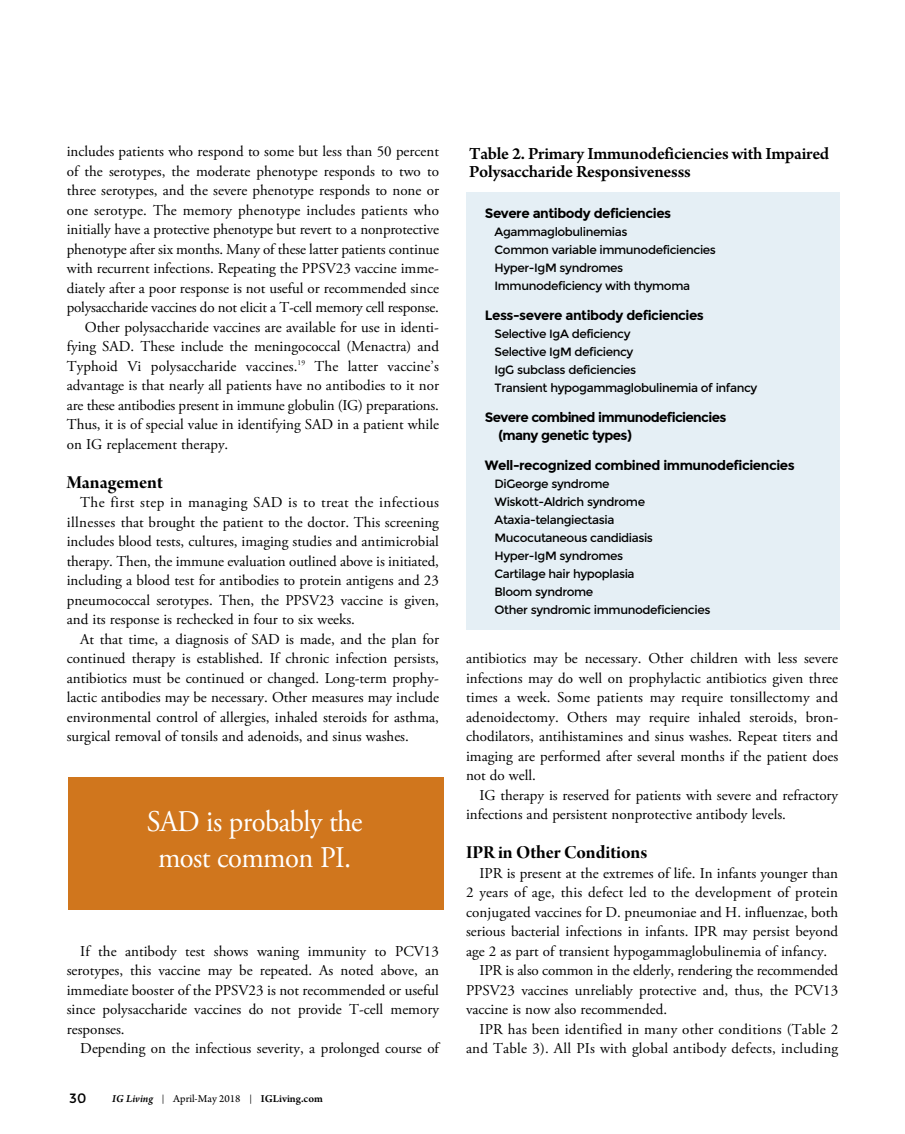
<style>
.page{position:relative;width:905px;height:1134px;background:#fff}
.page>*{position:absolute;margin:0;border:0;box-sizing:border-box;transform-origin:0 0}
.t1{font:30px/36px "Adobe Garamond Pro";letter-spacing:-.02em;color:#fff;text-align:center;scale:.95 1}
.t2{font:19.5px "Arno Pro Bold Display";color:#000}
.t3{font:600 18px/18px "Arno Pro";letter-spacing:-.015em;color:#000}
.t4{font:15px/19.5px "Adobe Garamond Pro";color:#000;text-align:justify}
.t5{font:700 13.5px/18px "Montserrat";letter-spacing:-.035em;color:#000}
.t6{font:13.5px "Montserrat";color:#000}
.t7{font:12px/18px "Montserrat";letter-spacing:-.035em;color:#000}
.t8{font:11.25px "Arno Pro";color:#000}
.s1{font-weight:600;font-style:italic}
.s2{font-size:9px}
.s3{font-weight:600}
</style>
<div class="page">
<div style="left:466px;top:193px;width:373px;height:437px;background:#e5eff5"></div>
<div style="left:69px;top:778px;width:375px;height:132px;background:#d0761d"></div>
<p class="t4" style="left:67px;top:143px;width:373px">includes patients who respond to some but less than 50 percent</p>
<p class="t4" style="left:67px;top:163px;width:373px">of the serotypes, the moderate phenotype responds to two to</p>
<p class="t4" style="left:67px;top:182px;width:373px">three serotypes, and the severe phenotype responds to none or</p>
<p class="t4" style="left:67px;top:202px;width:373px">one serotype. The memory phenotype includes patients who</p>
<p class="t4" style="left:67px;top:221px;width:373px">initially have a protective phenotype but revert to a nonprotective</p>
<p class="t4" style="left:67px;top:241px;width:373px">phenotype after six months. Many of these latter patients continue</p>
<p class="t4" style="left:67px;top:260px;width:373px">with recurrent infections. Repeating the PPSV23 vaccine imme-</p>
<p class="t4" style="left:67px;top:280px;width:373px">diately after a poor response is not useful or recommended since</p>
<p class="t4" style="left:67px;top:299px;width:373px">polysaccharide vaccines do not elicit a T-cell memory cell response.</p>
<p class="t4" style="left:85px;top:319px;width:356px">Other polysaccharide vaccines are available for use in identi-</p>
<p class="t4" style="left:67px;top:338px;width:373px">fying SAD. These include the meningococcal (Menactra) and</p>
<p class="t4" style="left:67px;top:358px;width:373px">Typhoid Vi polysaccharide vaccines.<sup>19</sup> The latter vaccine’s</p>
<p class="t4" style="left:67px;top:377px;width:373px">advantage is that nearly all patients have no antibodies to it nor</p>
<p class="t4" style="left:67px;top:397px;width:373px">are these antibodies present in immune globulin (IG) preparations.</p>
<p class="t4" style="left:67px;top:416px;width:373px">Thus, it is of special value in identifying SAD in a patient while</p>
<p class="t4" style="left:67px;top:436px;width:163px">on IG replacement therapy.</p>
<h2 class="t2" style="left:67px;top:475px;width:98px">Management</h2>
<p class="t4" style="left:67px;top:494px;width:373px;text-indent:14px">The first step in managing SAD is to treat the infectious illnesses that brought the patient to the doctor. This screening includes blood tests, cultures, imaging studies and antimicrobial therapy. Then, the immune evaluation outlined above is initiated, including a blood test for antibodies to protein antigens and 23 pneumococcal serotypes. Then, the PPSV23 vaccine is given, and its response is rechecked in four to six weeks.</p>
<p class="t4" style="left:67px;top:631px;width:373px;text-indent:14px">At that time, a diagnosis of SAD is made, and the plan for continued therapy is established. If chronic infection persists, antibiotics must be continued or changed. Long-term prophy&shy;lactic antibodies may be necessary. Other measures may include environmental control of allergies, inhaled steroids for asthma, surgical removal of tonsils and adenoids, and sinus washes.</p>
<h1 class="t1" style="left:147px;top:807px;width:229px">SAD is probably the most common PI.</h1>
<p class="t4" style="left:67px;top:943px;width:373px;text-indent:14px">If the antibody test shows waning immunity to PCV13 serotypes, this vaccine may be repeated. As noted above, an immediate booster of the PPSV23 is not recommended or useful since polysaccharide vaccines do not provide T-cell memory responses.</p>
<p class="t4" style="left:80px;top:1040px;width:360px">Depending on the infectious severity, a prolonged course of</p>
<p class="t6" style="left:69px;top:1091px;width:19px">30</p>
<p class="t8" style="left:112px;top:1095px;width:212px"><span class="s1">IG Living</span> <span class="s2">|</span> April-May 2018 <span class="s2">|</span> <span class="s3">IGLiving.com</span></p>
<p class="t3" style="left:469px;top:146px;width:362px">Table 2. Primary Immunodeficiencies with Impaired<br>Polysaccharide Responsivenesss</p>
<p class="t5" style="left:485px;top:205px;width:188px">Severe antibody deficiencies</p>
<p class="t7" style="left:494px;top:223px;width:223px">Agammaglobulinemias<br>Common variable immunodeficiencies<br>Hyper-IgM syndromes<br>Immunodeficiency with thymoma</p>
<p class="t5" style="left:485px;top:307px;width:220px">Less-severe antibody deficiencies</p>
<p class="t7" style="left:494px;top:325px;width:264px">Selective IgA deficiency<br>Selective IgM deficiency<br>IgG subclass deficiencies<br>Transient hypogammaglobulinemia of infancy</p>
<p class="t5" style="left:498px;top:409px;width:229px;text-indent:-14px">Severe combined immunodeficiencies (many genetic types)</p>
<p class="t5" style="left:485px;top:457px;width:311px">Well-recognized combined immunodeficiencies</p>
<p class="t7" style="left:494px;top:475px;width:217px">DiGeorge syndrome<br>Wiskott-Aldrich syndrome<br>Ataxia-telangiectasia<br>Mucocutaneous candidiasis<br>Hyper-IgM syndromes<br>Cartilage hair hypoplasia<br>Bloom syndrome<br>Other syndromic immunodeficiencies</p>
<p class="t4" style="left:466px;top:650px;width:373px">antibiotics may be necessary. Other children with less severe infections may do well on prophylactic antibiotics given three times a week. Some patients may require tonsillectomy and adenoidectomy. Others may require inhaled steroids, bron&shy;chodilators, antihistamines and sinus washes. Repeat titers and imaging are performed after several months if the patient does not do well.</p>
<p class="t4" style="left:466px;top:787px;width:373px;text-indent:13px">IG therapy is reserved for patients with severe and refractory infections and persistent nonprotective antibody levels.</p>
<h2 class="t2" style="left:466px;top:845px;width:183px">IPR in Other Conditions</h2>
<p class="t4" style="left:479px;top:865px;width:360px">IPR is present at the extremes of life. In infants younger than</p>
<p class="t4" style="left:466px;top:884px;width:373px">2 years of age, this defect led to the development of protein</p>
<p class="t4" style="left:466px;top:904px;width:373px">conjugated vaccines for D. pneumoniae and H. influenzae, both</p>
<p class="t4" style="left:466px;top:923px;width:373px">serious bacterial infections in infants. IPR may persist beyond</p>
<p class="t4" style="left:466px;top:943px;width:363px">age 2 as part of transient hypogammaglobulinemia of infancy.</p>
<p class="t4" style="left:479px;top:962px;width:360px">IPR is also common in the elderly, rendering the recommended</p>
<p class="t4" style="left:466px;top:982px;width:373px">PPSV23 vaccines unreliably protective and, thus, the PCV13</p>
<p class="t4" style="left:466px;top:1001px;width:202px">vaccine is now also recommended.</p>
<p class="t4" style="left:479px;top:1021px;width:360px">IPR has been identified in many other conditions (Table 2</p>
<p class="t4" style="left:466px;top:1040px;width:373px">and Table 3). All PIs with global antibody defects, including</p>
</div>
